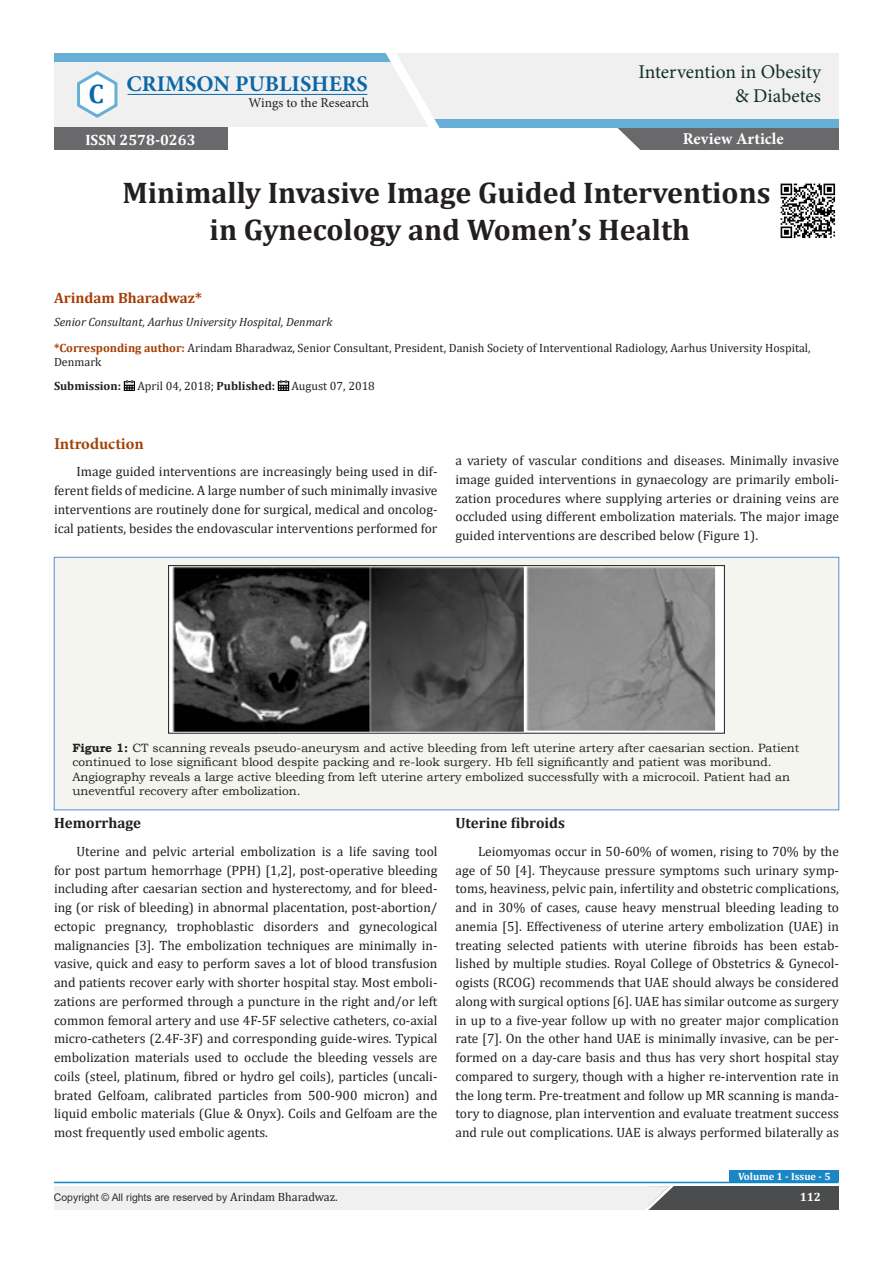
<style>
.page{position:relative;width:893px;height:1263px;background:#fff}
.page>*{position:absolute;margin:0;border:0;box-sizing:border-box;transform-origin:0 0}
.t1{font:700 30px/37.5px "Cambria";color:#231f20;text-align:center}
.t2{font:700 27px "Cambria";color:#0b67a8}
.t3{font:700 22.5px "Minion Pro";color:#0b67a8}
.t4{font:19.5px "Minion Pro";color:#12302b}
.t5{font:700 16.5px "Minion Pro";letter-spacing:.005em;color:#fff}
.t6{font:700 16.5px "Minion Pro";letter-spacing:-.005em;color:#a14307}
.List_Paragraph{font:700 15px "Cambria";color:#231f20}
.t7{font:700 15px "Cambria";color:#a73d07}
.t8{font:700 15px "Cambria";color:#fff}
.t9{font:13.5px/18.8px "Cambria";color:#231f20;text-align:justify}
.t10{font:13.5px "Minion Pro";color:#231f20}
.t11{font:12px/14.4px "Bookman Old Style";color:#231f20}
.t12{font:12px/14.4px "Cambria";color:#231f20}
.t13{font:italic 12px "Cambria";color:#231f20}
.t14{font:700 12px "Cambria";color:#231f20}
.t15{font:700 12px "Cambria";color:#fff}
.t16{font:10.5px "Arial";color:#312f30}
.t17{font:700 10.5px "Cambria";color:#fff}
.s1{font-weight:700;color:#a73d07}
.s2{font-weight:700}
.s3{font-family:"Cambria";font-size:12px;color:#231f20}
</style>
<div class="page">
<div style="left:615px;top:127px;width:224px;height:23px;background:#69696c"></div>
<svg style="left:615px;top:128px;width:25px;height:22px"></svg>
<div style="left:647px;top:1186px;width:192px;height:23px;background:#4b4c4d"></div>
<div style="left:54px;top:1186px;width:593px;height:23px;background:#f0f0f0"></div>
<svg style="left:639px;top:1181px;width:41px;height:29px"></svg>
<hr style="left:54px;top:1182px;width:784px;height:1px;background:#0b88c4">
<div style="left:730px;top:1170px;width:109px;height:12px;background:#1b86c6"></div>
<svg style="left:124px;top:380px;width:11px;height:11px"></svg>
<svg style="left:278px;top:380px;width:11px;height:11px"></svg>
<img style="left:780px;top:183px;width:56px;height:56px">
<div style="left:54px;top:54px;width:785px;height:73px;background:#f0f0f0"></div>
<svg style="left:77px;top:71px;width:41px;height:47px"></svg>
<hr style="left:128px;top:94px;width:239px;height:1px;background:#0b67a8">
<div style="left:431px;top:119px;width:408px;height:9px;background:#67afd7"></div>
<div style="left:54px;top:54px;width:338px;height:8px;background:#67afd7"></div>
<svg style="left:344px;top:53px;width:111px;height:75px"></svg>
<div style="left:54px;top:127px;width:173px;height:23px;background:#69696c"></div>
<div style="left:54px;top:557px;width:785px;height:253px;background:#f5f5f0"></div>
<div style="left:54px;top:557px;width:785px;height:253px;border:1px solid #548dd4"></div>
<img style="left:170px;top:567px;width:553px;height:164px">
<div style="left:168px;top:565px;width:557px;height:168px;border:1px solid #231f20"></div>
<p class="t4" style="left:638px;top:59px;width:184px">Intervention in Obesity</p>
<p class="t3" style="left:127px;top:68px;width:243px">CRIMSON PUBLISHERS</p>
<p class="t10" style="left:249px;top:94px;width:122px">Wings to the Research</p>
<p class="t8" style="left:85px;top:129px;width:112px">ISSN 2578-0263</p>
<p class="t2" style="left:88px;top:74px;width:17px">C</p>
<p class="t4" style="left:735px;top:82px;width:87px">&amp; Diabetes</p>
<p class="t5" style="left:683px;top:127px;width:103px">Review Article</p>
<p class="t1" style="left:122px;top:173px;width:650px">Minimally Invasive Image Guided Interventions in Gynecology and Women’s Health</p>
<p class="t7" style="left:54px;top:287px;width:149px">Arindam Bharadwaz*</p>
<p class="t13" style="left:54px;top:314px;width:280px">Senior Consultant, Aarhus University Hospital, Denmark</p>
<p class="t12" style="left:54px;top:340px;width:758px"><span class="s1">*Corresponding author:</span> Arindam Bharadwaz, Senior Consultant, President, Danish Society of Interventional Radiology, Aarhus University Hospital,<br>Denmark</p>
<p class="t14" style="left:54px;top:377px;width:69px">Submission:</p>
<p class="t12" style="left:137px;top:378px;width:139px">April 04, 2018; <span class="s2">Published:</span></p>
<p class="t12" style="left:292px;top:378px;width:85px">August 07, 2018</p>
<p class="t6" style="left:54px;top:432px;width:91px">Introduction</p>
<p class="t9" style="left:54px;top:462px;width:385px;text-indent:22px">Image guided interventions are increasingly being used in dif&shy;ferent fields of medicine. A large number of such minimally invasive interventions are routinely done for surgical, medical and oncolog&shy;ical patients, besides the endovascular interventions performed for</p>
<p class="t9" style="left:455px;top:451px;width:385px">a variety of vascular conditions and diseases. Minimally invasive image guided interventions in gynaecology are primarily emboli&shy;zation procedures where supplying arteries or draining veins are occluded using different embolization materials. The major image guided interventions are described below (Figure 1).</p>
<p class="t11" style="left:72px;top:740px;width:728px"><span class="s2">Figure 1:</span> CT scanning reveals pseudo-aneurysm and active bleeding from left uterine artery after caesarian section. Patient continued to lose significant blood despite packing and re-look surgery. Hb fell significantly and patient was moribund.<br>Angiography reveals a large active bleeding from left uterine artery embolized successfully with a microcoil. Patient had an uneventful recovery after embolization.</p>
<p class="List_Paragraph" style="left:54px;top:812px;width:89px">Hemorrhage</p>
<p class="t9" style="left:54px;top:842px;width:385px;text-indent:22px">Uterine and pelvic arterial embolization is a life saving tool for post partum hemorrhage (PPH) [1,2], post-operative bleeding including after caesarian section and hysterectomy, and for bleed&shy;ing (or risk of bleeding) in abnormal placentation, post-abortion/ ectopic pregnancy, trophoblastic disorders and gynecological malignancies [3]. The embolization techniques are minimally in&shy;vasive, quick and easy to perform saves a lot of blood transfusion and patients recover early with shorter hospital stay. Most emboli&shy;zations are performed through a puncture in the right and/or left common femoral artery and use 4F-5F selective catheters, co-axial micro-catheters (2.4F-3F) and corresponding guide-wires. Typical embolization materials used to occlude the bleeding vessels are coils (steel, platinum, fibred or hydro gel coils), particles (uncali&shy;brated Gelfoam, calibrated particles from 500-900 micron) and liquid embolic materials (Glue &amp; Onyx). Coils and Gelfoam are the most frequently used embolic agents.</p>
<p class="List_Paragraph" style="left:455px;top:812px;width:111px">Uterine fibroids</p>
<p class="t9" style="left:455px;top:842px;width:385px;text-indent:22px">Leiomyomas occur in 50-60% of women, rising to 70% by the age of 50 [4]. Theycause pressure symptoms such urinary symp&shy;toms, heaviness, pelvic pain, infertility and obstetric complications, and in 30% of cases, cause heavy menstrual bleeding leading to anemia [5]. Effectiveness of uterine artery embolization (UAE) in treating selected patients with uterine fibroids has been estab&shy;lished by multiple studies. Royal College of Obstetrics &amp; Gynecol&shy;ogists (RCOG) recommends that UAE should always be considered along with surgical options [6]. UAE has similar outcome as surgery in up to a five-year follow up with no greater major complication rate [7]. On the other hand UAE is minimally invasive, can be per&shy;formed on a day-care basis and thus has very short hospital stay compared to surgery, though with a higher re-intervention rate in the long term. Pre-treatment and follow up MR scanning is manda&shy;tory to diagnose, plan intervention and evaluate treatment success and rule out complications. UAE is always performed bilaterally as</p>
<p class="t17" style="left:738px;top:1169px;width:94px">Volume 1 - Issue - 5</p>
<p class="t16" style="left:54px;top:1190px;width:285px">Copyright © All rights are reserved by <span class="s3">Arindam Bharadwaz.</span></p>
<p class="t15" style="left:800px;top:1189px;width:23px">112</p>
</div>
